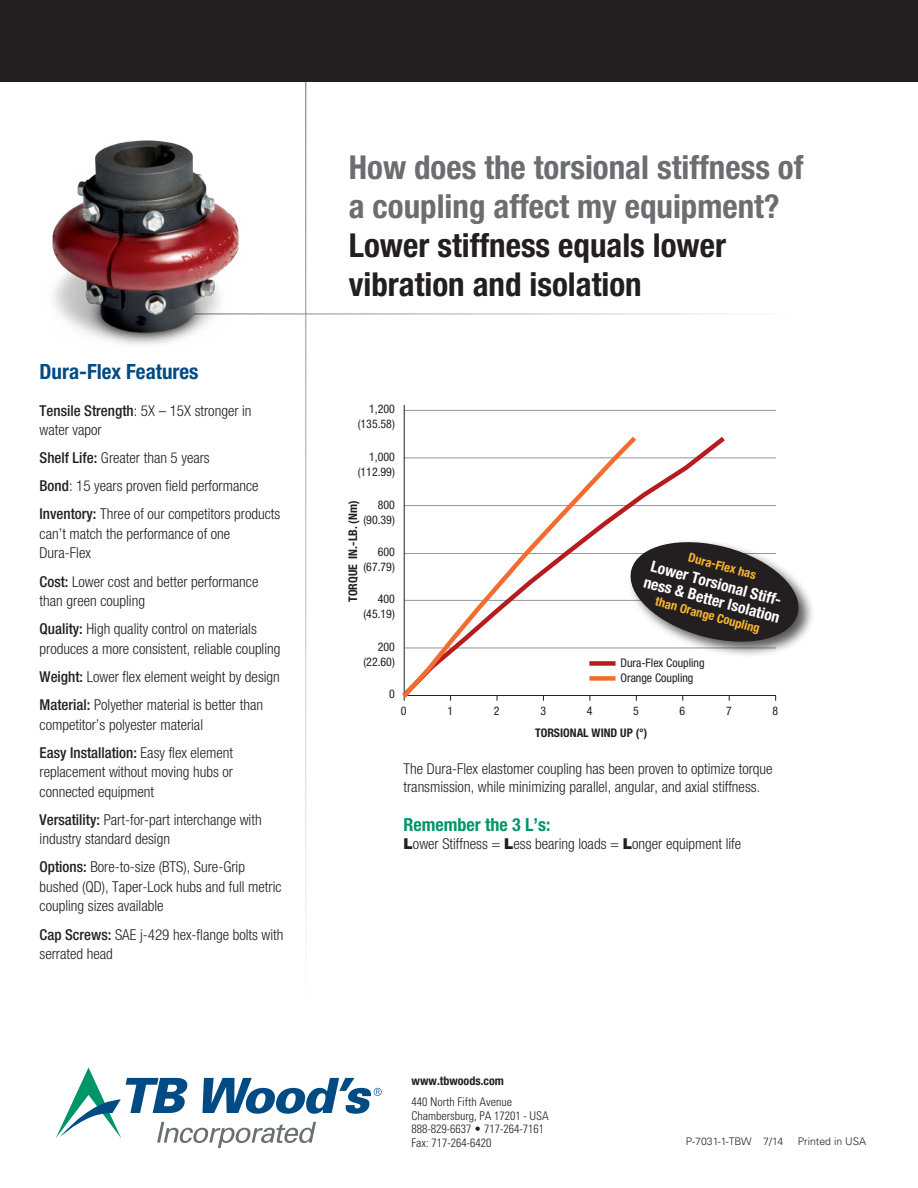
<style>
.page{position:relative;width:918px;height:1188px;background:#fff}
.page>*{position:absolute;margin:0;border:0;box-sizing:border-box;transform-origin:0 0}
.t1{font:700 condensed 33px/39px "Helvetica Neue LT Std";color:#6c6d70}
.t2{font:700 condensed 33px/39px "Helvetica Neue LT Std";color:#231f20}
.t3{font:700 condensed 21px "Helvetica Neue LT Std";color:#004b84}
.t4{font:700 condensed 18px "Helvetica Neue LT Std";color:#009568}
.t5{font:700 condensed 15.6px/17px "Helvetica Neue LT Std";color:#fff}
.t6{font:300 condensed 15px/19.5px "Helvetica Neue LT Std";color:#231f20}
.t7{font:700 condensed 12.6px "Helvetica Neue LT Std";color:#f9b62f}
.t8{font:300 condensed 12px "Univers LT Std";color:#231f20}
.t9{font:700 condensed 12px "Helvetica Neue LT Std";color:#231f20}
.t10{font:condensed 11.85px "Helvetica Neue LT Std";color:#231f20}
.t11{font:700 condensed 11.85px "Helvetica Neue LT Std";color:#231f20}
.t12{font:300 10.5px "Univers LT Std";color:#231f20}
.s1{font-weight:500}
.s2{font-weight:900;font-stretch:normal}
</style>
<div class="page">
<hr style="left:305px;top:72px;width:1px;height:944px;background:#6c6d70">
<div style="left:0;top:0;width:918px;height:82px;background:#231f20"></div>
<svg style="left:56px;top:1067px;width:326px;height:81px"></svg>
<hr style="left:404px;top:505px;width:372px;height:1px;background:#939598">
<hr style="left:404px;top:458px;width:372px;height:1px;background:#939598">
<hr style="left:404px;top:410px;width:372px;height:1px;background:#939598">
<hr style="left:404px;top:695px;width:372px;height:1px;background:#231f20">
<hr style="left:404px;top:405px;width:1px;height:296px;background:#231f20">
<svg style="left:641px;top:437px;width:89px;height:264px"></svg>
<svg style="left:402px;top:432px;width:239px;height:269px"></svg>
<div style="left:627px;top:539px;width:188px;height:119px;background:#231f20;opacity:.75"></div>
<svg style="left:625px;top:535px;width:179px;height:114px"></svg>
<div style="left:589px;top:661px;width:27px;height:5px;background:#b61b1e"></div>
<div style="left:589px;top:676px;width:27px;height:5px;background:#f26c2f"></div>
<hr style="left:176px;top:314px;width:621px;height:1px;background:#6c6d70">
<img style="left:52px;top:140px;width:196px;height:205px">
<p class="t3" style="left:40px;top:359px;width:160px">Dura-Flex Features</p>
<p class="t6" style="left:40px;top:400px;width:214px"><span class="s1">Tensile Strength</span>: 5X – 15X stronger in water vapor</p>
<p class="t6" style="left:40px;top:448px;width:172px"><span class="s1">Shelf Life:</span> Greater than 5 years</p>
<p class="t6" style="left:40px;top:476px;width:220px"><span class="s1">Bond</span>: 15 years proven field performance</p>
<p class="t6" style="left:40px;top:504px;width:242px"><span class="s1">Inventory:</span> Three of our competitors products can’t match the performance of one<br>Dura-Flex</p>
<p class="t6" style="left:40px;top:571px;width:220px"><span class="s1">Cost:</span> Lower cost and better performance than green coupling</p>
<p class="t6" style="left:40px;top:619px;width:242px"><span class="s1">Quality:</span> High quality control on materials produces a more consistent, reliable coupling</p>
<p class="t6" style="left:40px;top:667px;width:242px"><span class="s1">Weight:</span> Lower flex element weight by design</p>
<p class="t6" style="left:40px;top:695px;width:225px"><span class="s1">Material:</span> Polyether material is better than competitor’s polyester material</p>
<p class="t6" style="left:40px;top:743px;width:195px;text-align:justify"><span class="s1">Easy Installation:</span> Easy flex element replacement without moving hubs or connected equipment</p>
<p class="t6" style="left:40px;top:810px;width:224px"><span class="s1">Versatility:</span> Part-for-part interchange with industry standard design</p>
<p class="t6" style="left:40px;top:857px;width:244px"><span class="s1">Options:</span> Bore-to-size (BTS), Sure-Grip bushed (QD), Taper-Lock hubs and full metric coupling sizes available</p>
<p class="t6" style="left:40px;top:924px;width:245px"><span class="s1">Cap Screws:</span> SAE j-429 hex-flange bolts with serrated head</p>
<p class="t1" style="left:349px;top:147px;width:456px">How does the torsional stiffness of a coupling affect my equipment?</p>
<p class="t2" style="left:349px;top:225px;width:379px">Lower stiffness equals lower vibration and isolation</p>
<p class="t10" style="left:369px;top:402px;width:27px">1,200</p>
<p class="t10" style="left:358px;top:417px;width:39px">(135.58)</p>
<p class="t10" style="left:369px;top:450px;width:27px">1,000</p>
<p class="t10" style="left:358px;top:465px;width:39px">(112.99)</p>
<p class="t10" style="left:378px;top:498px;width:19px">800</p>
<p class="t11" style="left:346px;top:602px;width:103px;rotate:-90deg">TORQUE IN.-LB. (Nm)</p>
<p class="t10" style="left:363px;top:513px;width:33px">(90.39)</p>
<p class="t10" style="left:378px;top:545px;width:19px">600</p>
<p class="t10" style="left:363px;top:560px;width:33px">(67.79)</p>
<p class="t10" style="left:378px;top:592px;width:19px">400</p>
<p class="t10" style="left:363px;top:607px;width:33px">(45.19)</p>
<p class="t10" style="left:378px;top:640px;width:19px">200</p>
<p class="t10" style="left:389px;top:687px;width:7px">0</p>
<p class="t10" style="left:363px;top:655px;width:33px">(22.60)</p>
<p class="t10" style="left:401px;top:704px;width:7px">0</p>
<p class="t10" style="left:447px;top:704px;width:7px">1</p>
<p class="t7" style="left:691px;top:549px;width:71px;rotate:15deg">Dura-Flex has</p>
<p class="t5" style="left:651px;top:556px;width:142px;rotate:15deg">Lower Torsional Stiff&shy;ness &amp; Better Isolation</p>
<p class="t7" style="left:658px;top:593px;width:109px;rotate:15deg">than Orange Coupling</p>
<p class="t10" style="left:621px;top:656px;width:86px">Dura-Flex Coupling</p>
<p class="t10" style="left:621px;top:671px;width:74px">Orange Coupling</p>
<p class="t10" style="left:494px;top:704px;width:7px">2</p>
<p class="t10" style="left:540px;top:704px;width:7px">3</p>
<p class="t10" style="left:587px;top:704px;width:7px">4</p>
<p class="t10" style="left:633px;top:704px;width:7px">5</p>
<p class="t10" style="left:680px;top:704px;width:7px">6</p>
<p class="t10" style="left:726px;top:704px;width:7px">7</p>
<p class="t10" style="left:773px;top:704px;width:7px">8</p>
<p class="t11" style="left:535px;top:725px;width:114px">TORSIONAL WIND UP (°)</p>
<p class="t6" style="left:403px;top:759px;width:371px;line-height:18px">The Dura-Flex elastomer coupling has been proven to optimize torque transmission, while minimizing parallel, angular, and axial stiffness.</p>
<p class="t4" style="left:403px;top:814px;width:148px">Remember the 3 L’s:</p>
<p class="t6" style="left:403px;top:834px;width:339px"><span class="s2">L</span>ower Stiffness = <span class="s2">L</span>ess bearing loads = <span class="s2">L</span>onger equipment life</p>
<p class="t9" style="left:412px;top:1073px;width:94px">www.tbwoods.com</p>
<p class="t8" style="left:412px;top:1095px;width:102px">440 North Fifth Avenue</p>
<p class="t8" style="left:412px;top:1108px;width:139px">Chambersburg, PA 17201 - USA</p>
<p class="t8" style="left:412px;top:1122px;width:134px">888-829-6637 • 717-264-7161</p>
<p class="t8" style="left:412px;top:1135px;width:81px">Fax: 717-264-6420</p>
<p class="t12" style="left:686px;top:1135px;width:99px">P-7031-1-TBW 7/14</p>
<p class="t12" style="left:798px;top:1135px;width:70px">Printed in USA</p>
</div>
